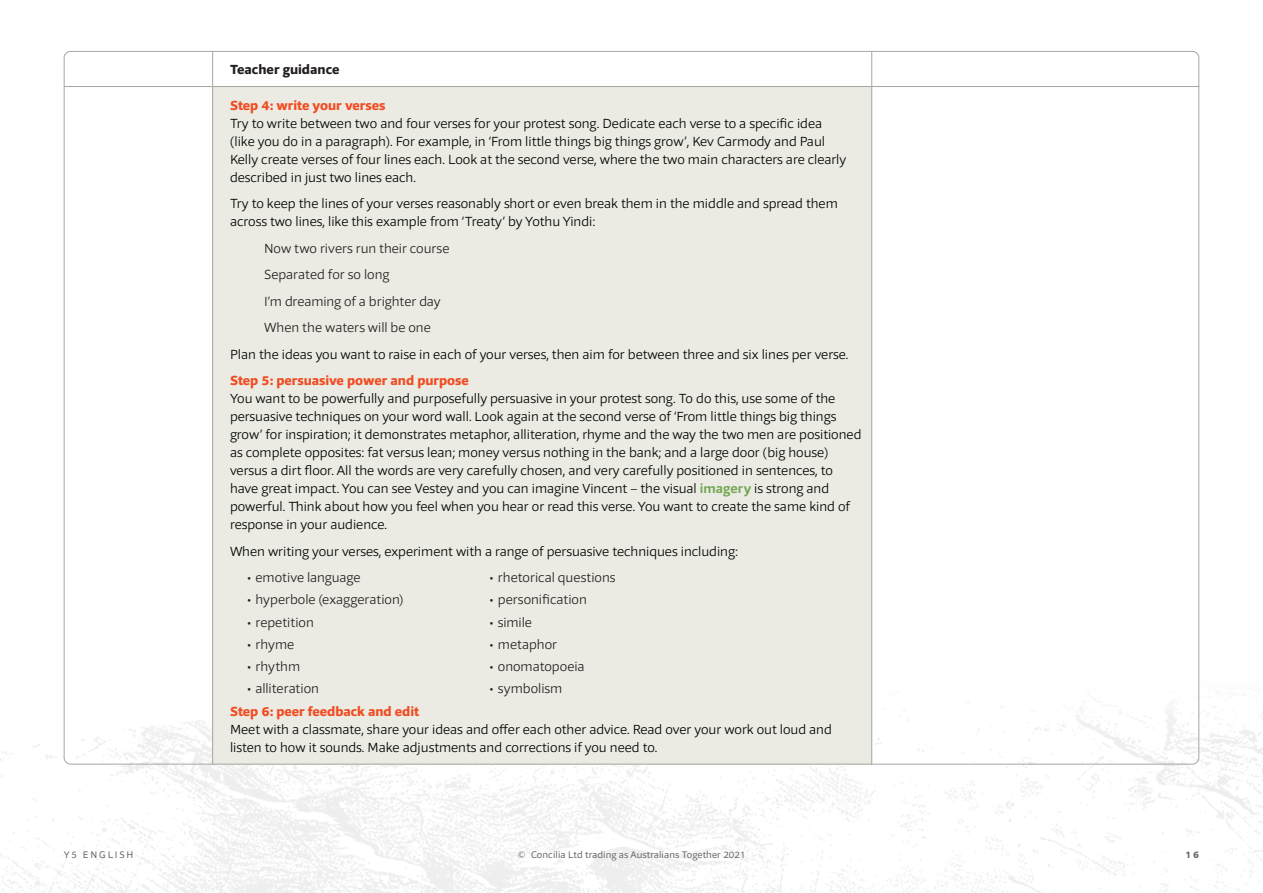
<style>
.page{position:relative;width:1263px;height:893px;background:#fff}
.page>*{position:absolute;margin:0;border:0;box-sizing:border-box;transform-origin:0 0}
.Body_Text1{font:300 13.5px/18px "Foro Sans";color:#000}
.Non-editable_text_qu{font:300 13.5px "Foro Sans";color:#231f20}
.Activity_heading{font:800 13.5px "Foro Sans";color:#f04d22}
.Table_heading{font:800 13.5px "Foro Sans";letter-spacing:.005em;color:#231f20}
.t1{font:9.75px "Foro Sans";letter-spacing:.01em;color:#6b6967}
.t2{font:9.75px "Foro Sans";letter-spacing:.19em;color:#6b6967}
.t3{font:800 9.75px "Foro Sans";color:#6b6967}
.s1{font-weight:700;color:#74a653}
</style>
<div class="page">
<div style="left:213px;top:87px;width:659px;height:677px;background:#ebebe4"></div>
<hr style="left:212px;top:51px;width:1px;height:35px;background:#a7a6a2">
<hr style="left:871px;top:51px;width:1px;height:35px;background:#a7a6a2">
<hr style="left:64px;top:86px;width:149px;height:1px;background:#a7a6a2">
<hr style="left:213px;top:86px;width:659px;height:1px;background:#a7a6a2">
<hr style="left:212px;top:87px;width:1px;height:677px;background:#a7a6a2">
<hr style="left:872px;top:86px;width:327px;height:1px;background:#a7a6a2">
<hr style="left:871px;top:87px;width:1px;height:677px;background:#a7a6a2">
<p class="Table_heading" style="left:230px;top:60px;width:111px">Teacher guidance</p>
<p class="Activity_heading" style="left:230px;top:96px;width:157px">Step 4: write your verses</p>
<p class="Body_Text1" style="left:230px;top:114px;width:618px">Try to write between two and four verses for your protest song. Dedicate each verse to a specific idea (like you do in a paragraph). For example, in ‘From little things big things grow’, Kev Carmody and Paul Kelly create verses of four lines each. Look at the second verse, where the two main characters are clearly described in just two lines each.</p>
<p class="Body_Text1" style="left:230px;top:194px;width:609px">Try to keep the lines of your verses reasonably short or even break them in the middle and spread them across two lines, like this example from ‘Treaty’ by Yothu Yindi:</p>
<p class="Non-editable_text_qu" style="left:264px;top:240px;width:187px">Now two rivers run their course</p>
<p class="Non-editable_text_qu" style="left:264px;top:266px;width:127px">Separated for so long</p>
<p class="Non-editable_text_qu" style="left:264px;top:293px;width:178px">I’m dreaming of a brighter day</p>
<p class="Non-editable_text_qu" style="left:264px;top:319px;width:168px">When the waters will be one</p>
<p class="Body_Text1" style="left:230px;top:345px;width:620px">Plan the ideas you want to raise in each of your verses, then aim for between three and six lines per verse.</p>
<p class="Activity_heading" style="left:230px;top:372px;width:240px">Step 5: persuasive power and purpose</p>
<p class="Body_Text1" style="left:230px;top:389px;width:633px">You want to be powerfully and purposefully persuasive in your protest song. To do this, use some of the persuasive techniques on your word wall. Look again at the second verse of ‘From little things big things grow’ for inspiration; it demonstrates metaphor, alliteration, rhyme and the way the two men are positioned as complete opposites: fat versus lean; money versus nothing in the bank; and a large door (big house) versus a dirt floor. All the words are very carefully chosen, and very carefully positioned in sentences, to have great impact. You can see Vestey and you can imagine Vincent – the visual <span class="s1">imagery</span> is strong and powerful. Think about how you feel when you hear or read this verse. You want to create the same kind of response in your audience.</p>
<p class="Body_Text1" style="left:230px;top:542px;width:509px">When writing your verses, experiment with a range of persuasive techniques including:</p>
<p class="Non-editable_text_qu" style="left:247px;top:569px;width:115px">• emotive language</p>
<p class="Non-editable_text_qu" style="left:489px;top:569px;width:128px">• rhetorical questions</p>
<p class="Non-editable_text_qu" style="left:247px;top:591px;width:158px">• hyperbole (exaggeration)</p>
<p class="Non-editable_text_qu" style="left:489px;top:591px;width:99px">• personification</p>
<p class="Non-editable_text_qu" style="left:247px;top:614px;width:68px">• repetition</p>
<p class="Non-editable_text_qu" style="left:489px;top:614px;width:44px">• simile</p>
<p class="Non-editable_text_qu" style="left:247px;top:636px;width:49px">• rhyme</p>
<p class="Non-editable_text_qu" style="left:489px;top:636px;width:69px">• metaphor</p>
<p class="Non-editable_text_qu" style="left:247px;top:658px;width:55px">• rhythm</p>
<p class="Non-editable_text_qu" style="left:489px;top:658px;width:97px">• onomatopoeia</p>
<p class="Non-editable_text_qu" style="left:247px;top:680px;width:73px">• alliteration</p>
<p class="Non-editable_text_qu" style="left:489px;top:680px;width:74px">• symbolism</p>
<p class="Activity_heading" style="left:230px;top:702px;width:191px">Step 6: peer feedback and edit</p>
<p class="Body_Text1" style="left:230px;top:720px;width:603px">Meet with a classmate, share your ideas and offer each other advice. Read over your work out loud and listen to how it sounds. Make adjustments and corrections if you need to.</p>
<p class="t2" style="left:64px;top:848px;width:71px">Y5 ENGLISH</p>
<p class="t1" style="left:517px;top:848px;width:230px">© Concilia Ltd trading as Australians Together 2021</p>
<p class="t3" style="left:1186px;top:848px;width:15px">16</p>
</div>
